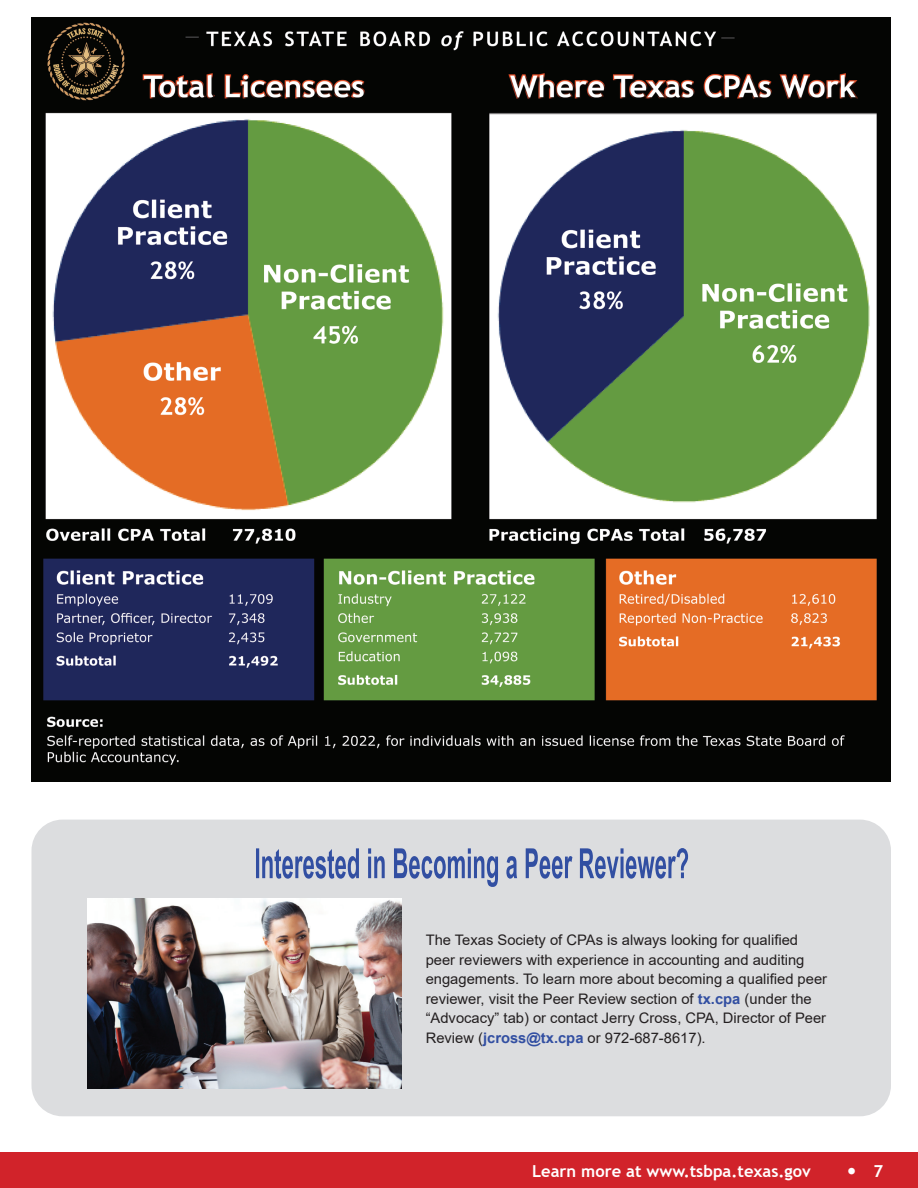
<style>
.page{position:relative;width:918px;height:1188px;background:#fff}
.page>*{position:absolute;margin:0;border:0;box-sizing:border-box;transform-origin:0 0}
.t1{font:700 21px "Trebuchet MS";color:#fff}
.t2{font:700 16.5px "Trebuchet MS";color:#fff}
.t3{font:14.55px/19.5px "Arial";color:#231f20}
.s1{font-weight:700;color:#324fa2}
.s2{font-size:16.5px}
</style>
<div class="page">
<div style="left:12px;top:1152px;width:906px;height:36px;background:#d1232a"></div>
<div style="left:0;top:1152px;width:14px;height:36px;background:#d1232a"></div>
<div style="left:31px;top:820px;width:860px;height:296px;background:#dcdddf;border-radius:31px"></div>
<svg style="left:256px;top:848px;width:432px;height:39px"></svg>
<img style="left:88px;top:899px;width:314px;height:189px">
<img style="left:31px;top:18px;width:860px;height:764px">
<p class="t3" style="left:426px;top:930px;width:403px">The Texas Society of CPAs is always looking for qualified peer reviewers with experience in accounting and auditing engagements. To learn more about becoming a qualified peer reviewer, visit the Peer Review section of <span class="s1">tx.cpa</span> (under the “Advocacy” tab) or contact Jerry Cross, CPA, Director of Peer Review (<span class="s1">jcross@tx.cpa</span> or 972-687-8617).</p>
<p class="t2" style="left:532px;top:1161px;width:280px">Learn more at www.tsbpa.texas.gov</p>
<p class="t1" style="left:846px;top:1156px;width:38px">• <span class="s2">7</span></p>
</div>
